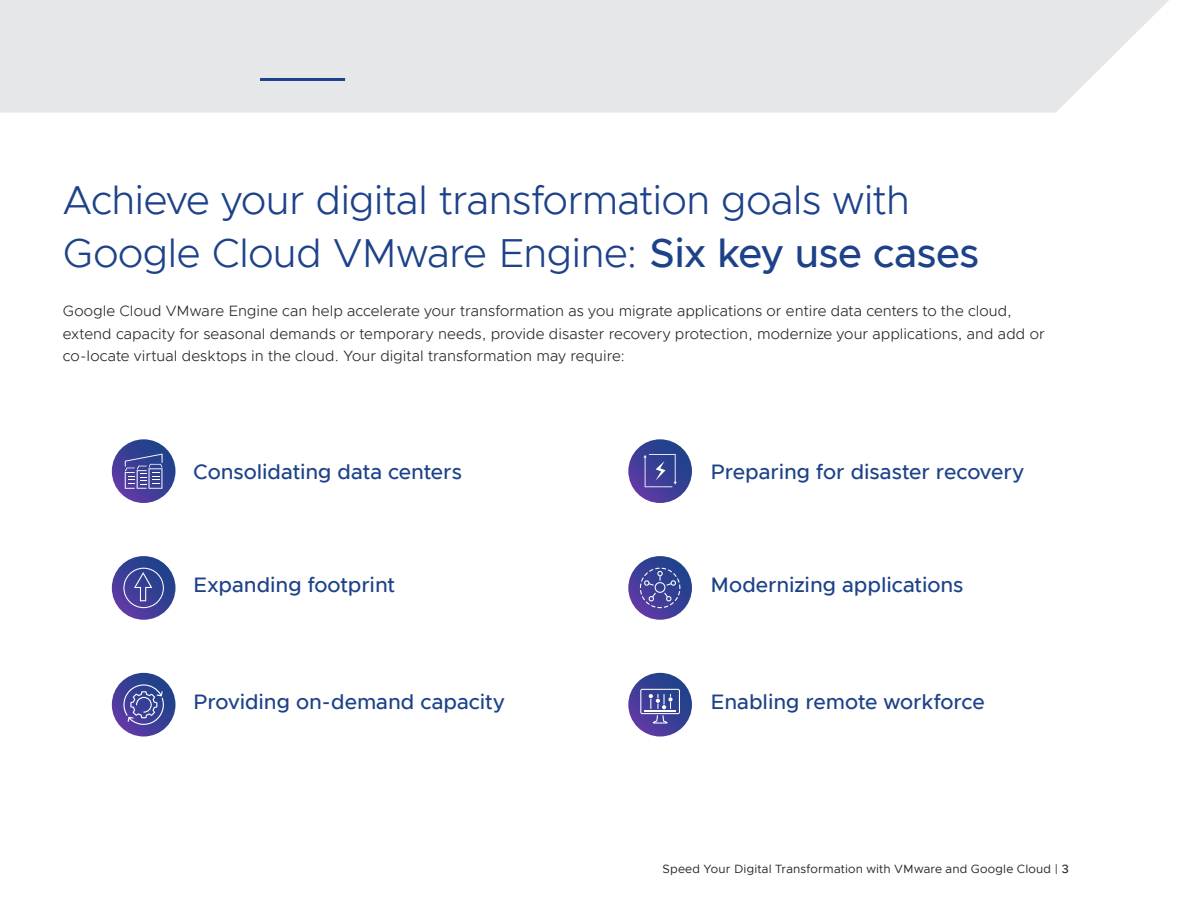
<style>
.page{position:relative;width:1188px;height:918px;background:#fff}
.page>*{position:absolute;margin:0;border:0;box-sizing:border-box;transform-origin:0 0}
.t1{font:300 40.5px/52.5px "Metropolis";letter-spacing:-.02em;color:#1d428a}
.t2{font:500 21px "Metropolis";color:#1d428a}
.t3{font:300 15px/22.5px "Metropolis";letter-spacing:.005em;color:#262626}
.t4{font:12px "Metropolis";letter-spacing:.015em;color:#262626}
.s1{font-weight:500}
</style>
<div class="page">
<div style="left:0;top:0;width:1169px;height:113px;background:#e6e7e8"></div>
<hr style="left:260px;top:78px;width:85px;height:3px;background:#1d428a">
<svg style="left:628px;top:439px;width:64px;height:64px;background:#414499"></svg>
<svg style="left:112px;top:439px;width:64px;height:64px;background:#42459a"></svg>
<svg style="left:643px;top:454px;width:34px;height:33px"></svg>
<svg style="left:125px;top:454px;width:38px;height:35px"></svg>
<svg style="left:628px;top:556px;width:64px;height:64px;background:#43469a"></svg>
<svg style="left:112px;top:556px;width:64px;height:64px;background:#43469a"></svg>
<svg style="left:640px;top:568px;width:40px;height:40px;background:#5358a3"></svg>
<svg style="left:123px;top:568px;width:41px;height:40px;background:#5257a2"></svg>
<svg style="left:628px;top:673px;width:64px;height:64px;background:#42469a"></svg>
<svg style="left:112px;top:673px;width:64px;height:64px;background:#44479b"></svg>
<svg style="left:640px;top:689px;width:40px;height:35px"></svg>
<svg style="left:123px;top:684px;width:41px;height:41px;background:#5c60a8"></svg>
<h1 class="t1" style="left:63px;top:174px;width:918px">Achieve your digital transformation goals with<br>Google Cloud VMware Engine: <span class="s1">Six key use cases</span></h1>
<p class="t3" style="left:63px;top:300px;width:983px">Google Cloud VMware Engine can help accelerate your transformation as you migrate applications or entire data centers to the cloud, extend capacity for seasonal demands or temporary needs, provide disaster recovery protection, modernize your applications, and add or co-locate virtual desktops in the cloud. Your digital transformation may require:</p>
<h2 class="t2" style="left:193px;top:458px;width:270px">Consolidating data centers</h2>
<h2 class="t2" style="left:711px;top:458px;width:315px">Preparing for disaster recovery</h2>
<h2 class="t2" style="left:193px;top:572px;width:203px">Expanding footprint</h2>
<h2 class="t2" style="left:711px;top:572px;width:254px">Modernizing applications</h2>
<h2 class="t2" style="left:193px;top:688px;width:313px">Providing on-demand capacity</h2>
<h2 class="t2" style="left:711px;top:688px;width:276px">Enabling remote workforce</h2>
<p class="t4" style="left:663px;top:861px;width:408px">Speed Your Digital Transformation with VMware and Google Cloud | <span class="s1">3</span></p>
</div>
